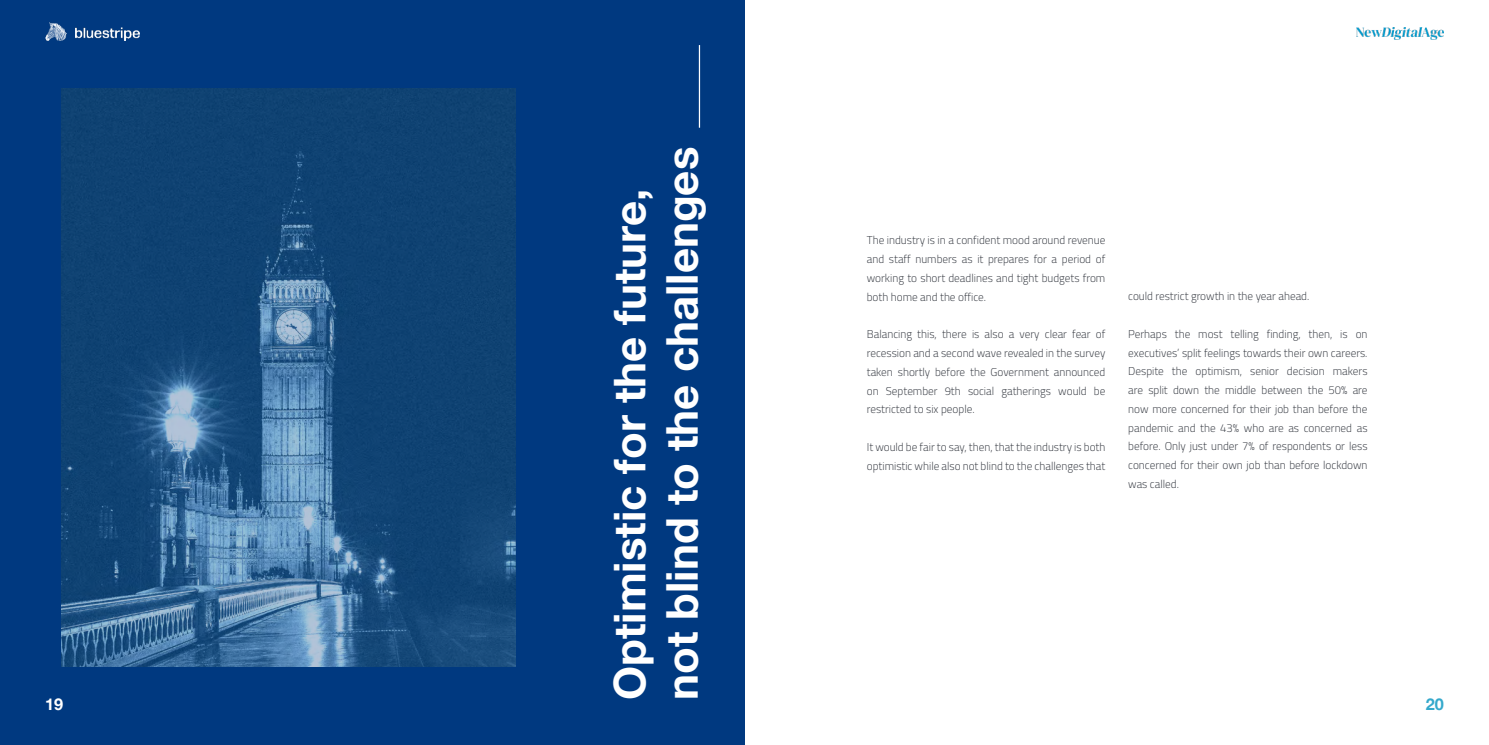
<style>
.page{position:relative;width:1489px;height:745px;background:#fff}
.page>*{position:absolute;margin:0;border:0;box-sizing:border-box;transform-origin:0 0}
.t1{font:700 43.75px/52.5px "Helvetica Neue";color:#fff}
.t2{font:700 16.25px "Helvetica Neue";color:#fff}
.t3{font:700 16.25px "Helvetica Neue";color:#35a9cc}
.t4{font:300 11.25px/18.8px "Cairo";color:#343840;text-align:justify}
</style>
<div class="page">
<div style="left:0;top:0;width:744px;height:744px;background:#003980"></div>
<hr style="left:698px;top:45px;width:2px;height:83px;background:#fff">
<img style="left:1356px;top:27px;width:86px;height:13px">
<img style="left:45px;top:23px;width:22px;height:18px">
<img style="left:76px;top:27px;width:63px;height:14px">
<img style="left:61px;top:89px;width:454px;height:577px">
<h1 class="t1" style="left:604px;top:699px;width:554px;rotate:-90deg">Optimistic for the future, not blind to the challenges</h1>
<p class="t4" style="left:866px;top:231px;width:240px">The industry is in a confident mood around revenue and staff numbers as it prepares for a period of working to short deadlines and tight budgets from both home and the office.</p>
<p class="t4" style="left:866px;top:324px;width:240px">Balancing this, there is also a very clear fear of recession and a second wave revealed in the survey taken shortly before the Government announced on September 9th social gatherings would be restricted to six people.</p>
<p class="t4" style="left:866px;top:437px;width:240px">It would be fair to say, then, that the industry is both optimistic while also not blind to the challenges that</p>
<p class="t4" style="left:1128px;top:286px;width:183px">could restrict growth in the year ahead.</p>
<p class="t4" style="left:1128px;top:324px;width:241px">Perhaps the most telling finding, then, is on executives’ split feelings towards their own careers.<br>Despite the optimism, senior decision makers are split down the middle between the 50% are now more concerned for their job than before the pandemic and the 43% who are as concerned as before. Only just under 7% of respondents or less concerned for their own job than before lockdown was called.</p>
<h2 class="t2" style="left:45px;top:691px;width:20px">19</h2>
<h2 class="t3" style="left:1425px;top:691px;width:20px">20</h2>
</div>
